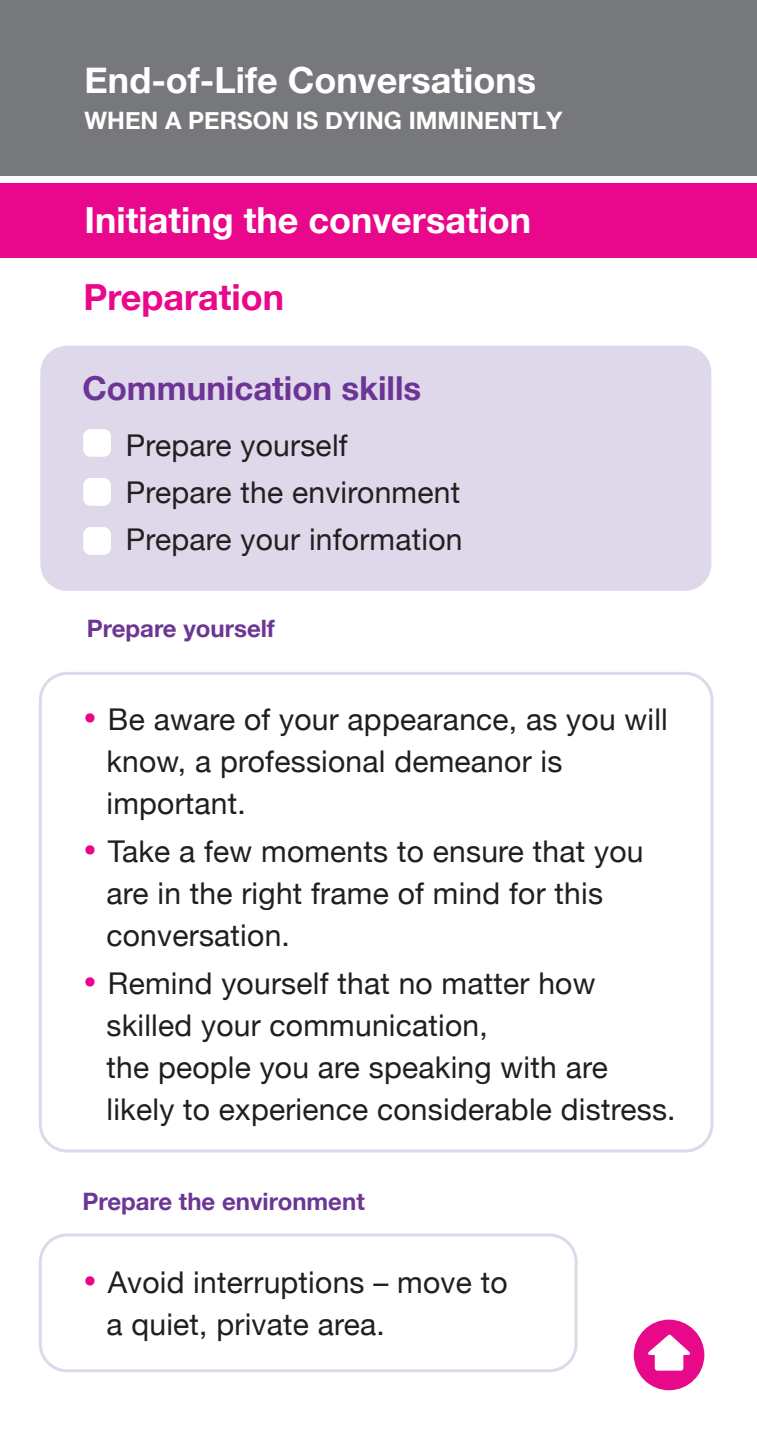
<style>
.page{position:relative;width:757px;height:1446px;background:#fff}
.page>*{position:absolute;margin:0;border:0;box-sizing:border-box;transform-origin:0 0}
.t1{font:700 36px "Helvetica Neue";color:#fff}
.t2{font:700 36px "Helvetica Neue";color:#e9088b}
.t3{font:700 33px "Helvetica Neue";color:#6c3595}
.t4{font:30px/42px "Helvetica Neue";letter-spacing:.01em;color:#211e1e}
.t5{font:30px/46.8px "Helvetica Neue";letter-spacing:.01em;color:#231f20}
.t6{font:700 24px "Helvetica Neue";color:#6c3695}
.t7{font:700 24px "Helvetica Neue";color:#fff}
.s1{font-size:42px;color:#ed028c}
</style>
<div class="page">
<div style="left:0;top:0;width:756px;height:176px;background:#77787c"></div>
<div style="left:40px;top:346px;width:671px;height:245px;background:#dfd7ea;border-radius:27px"></div>
<div style="left:83px;top:429px;width:28px;height:28px;background:#fff;border-radius:8px"></div>
<div style="left:83px;top:478px;width:28px;height:28px;background:#fff;border-radius:8px"></div>
<div style="left:83px;top:527px;width:28px;height:28px;background:#fff;border-radius:8px"></div>
<div style="left:0;top:183px;width:757px;height:75px;background:#e9088b"></div>
<div style="left:39px;top:672px;width:674px;height:480px;border:3px solid #dfd7ea;border-radius:27px"></div>
<div style="left:39px;top:1233px;width:538px;height:139px;border:3px solid #dfd7ea;border-radius:27px"></div>
<div style="left:634px;top:1319px;width:70px;height:71px;background:#e8088a;border-radius:50%"></div>
<div style="left:655px;top:1351px;width:28px;height:19px;background:#fff;border-radius:3px"></div>
<svg style="left:648px;top:1334px;width:43px;height:21px"></svg>
<p class="t1" style="left:85px;top:52px;width:453px">End-of-Life Conversations</p>
<p class="t7" style="left:85px;top:102px;width:479px">WHEN A PERSON IS DYING IMMINENTLY</p>
<p class="t1" style="left:85px;top:192px;width:448px">Initiating the conversation</p>
<p class="t2" style="left:83px;top:269px;width:202px">Preparation</p>
<p class="t3" style="left:82px;top:362px;width:340px">Communication skills</p>
<p class="t5" style="left:126px;top:424px;width:338px">Prepare yourself<br>Prepare the environment<br>Prepare your information</p>
<p class="t6" style="left:87px;top:610px;width:190px">Prepare yourself</p>
<p class="t4" style="left:106px;top:700px;width:563px;text-indent:-24px"><span class="s1">•</span> Be aware of your appearance, as you will know, a professional demeanor is important.</p>
<p class="t4" style="left:106px;top:832px;width:538px;text-indent:-24px"><span class="s1">•</span> Take a few moments to ensure that you are in the right frame of mind for this conversation.</p>
<p class="t4" style="left:106px;top:964px;width:571px;text-indent:-24px"><span class="s1">•</span> Remind yourself that no matter how skilled your communication,<br>the people you are speaking with are likely to experience considerable distress.</p>
<p class="t6" style="left:82px;top:1182px;width:284px">Prepare the environment</p>
<p class="t4" style="left:106px;top:1263px;width:403px;text-indent:-24px"><span class="s1">•</span> Avoid interruptions – move to a quiet, private area.</p>
</div>
